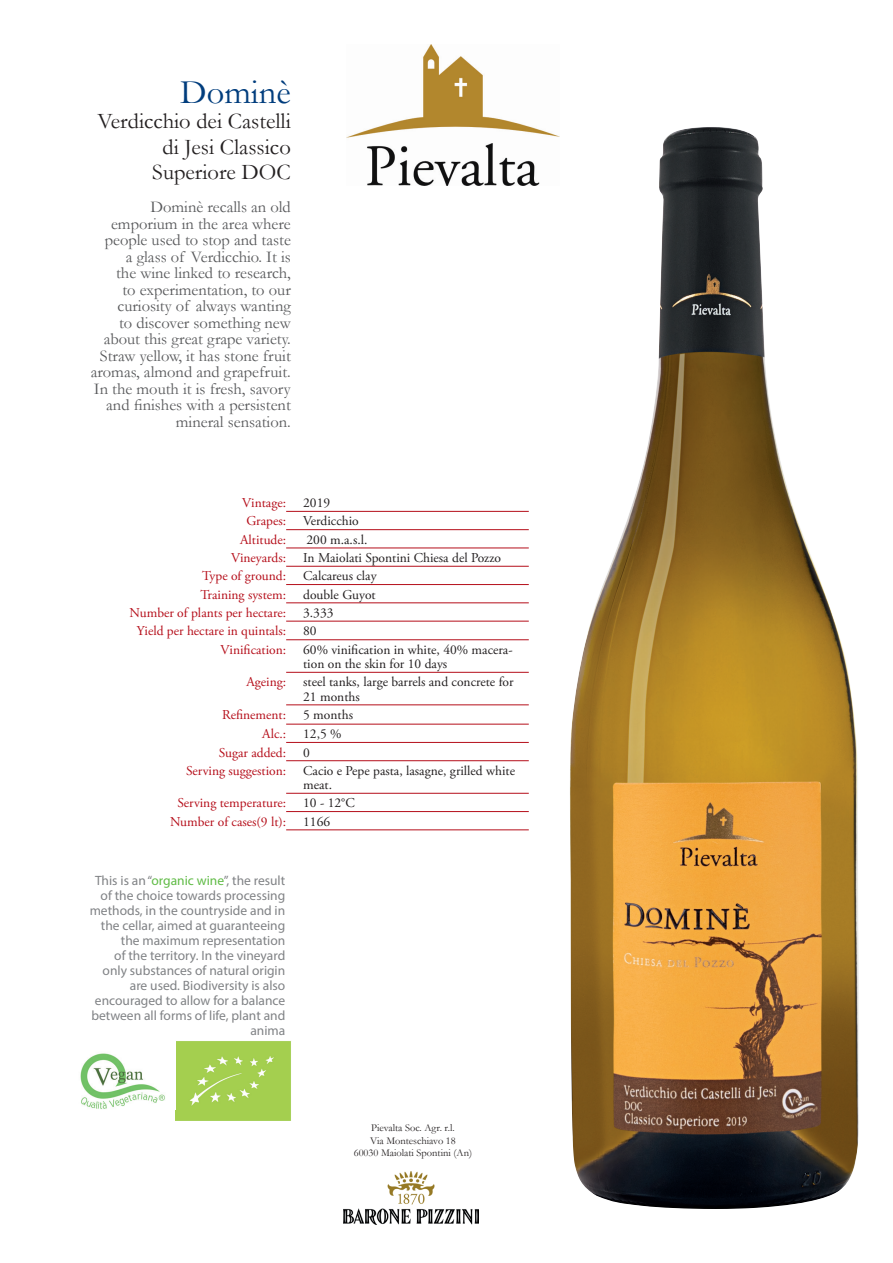
<style>
.page{position:relative;width:893px;height:1263px;background:#fff}
.page>*{position:absolute;margin:0;border:0;box-sizing:border-box;transform-origin:0 0}
.t1{font:34.5px "Garamond";color:#013d7d}
.t2{font:22.5px/25.5px "Garamond";color:#231f20;text-align:right}
.t3{font:16.5px/16.5px "Garamond";color:#57585a;text-align:right}
.t4{font:13.5px/15px "Myriad Pro";color:#808285;text-align:right}
.t5{font:13.5px/14.2px "Adobe Garamond Pro";color:#231f20}
.t6{font:13.5px "Adobe Garamond Pro";color:#b50e1a}
.t7{font:10.5px/12.6px "Garamond";color:#231f20;text-align:center}
.s1{color:#60bb46}
</style>
<div class="page">
<img style="left:176px;top:1041px;width:115px;height:79px">
<img style="left:80px;top:1053px;width:85px;height:56px">
<img style="left:343px;top:1172px;width:136px;height:52px">
<hr style="left:286px;top:511px;width:243px;height:1px;background:#b50e1a">
<hr style="left:286px;top:529px;width:243px;height:1px;background:#b50e1a">
<hr style="left:286px;top:548px;width:243px;height:1px;background:#b50e1a">
<hr style="left:286px;top:566px;width:243px;height:1px;background:#b50e1a">
<hr style="left:286px;top:584px;width:243px;height:1px;background:#b50e1a">
<hr style="left:286px;top:603px;width:243px;height:1px;background:#b50e1a">
<hr style="left:286px;top:621px;width:243px;height:1px;background:#b50e1a">
<hr style="left:286px;top:639px;width:243px;height:1px;background:#b50e1a">
<hr style="left:286px;top:672px;width:243px;height:1px;background:#b50e1a">
<hr style="left:286px;top:705px;width:243px;height:1px;background:#b50e1a">
<hr style="left:286px;top:724px;width:243px;height:1px;background:#b50e1a">
<hr style="left:286px;top:742px;width:243px;height:1px;background:#b50e1a">
<hr style="left:286px;top:760px;width:243px;height:1px;background:#b50e1a">
<hr style="left:286px;top:793px;width:243px;height:1px;background:#b50e1a">
<hr style="left:286px;top:811px;width:243px;height:1px;background:#b50e1a">
<hr style="left:286px;top:830px;width:243px;height:1px;background:#b50e1a">
<img style="left:346px;top:45px;width:213px;height:140px">
<img style="left:570px;top:127px;width:289px;height:1082px">
<h1 class="t1" style="left:180px;top:69px;width:112px">Dominè</h1>
<h2 class="t2" style="left:97px;top:108px;width:195px">Verdicchio dei Castelli di Jesi Classico<br>Superiore DOC</h2>
<p class="t3" style="left:91px;top:198px;width:202px">Dominè recalls an old emporium in the area where people used to stop and taste<br>a glass of Verdicchio. It is<br>the wine linked to research,<br>to experimentation, to our curiosity of always wanting<br>to discover something new about this great grape variety.<br>Straw yellow, it has stone fruit aromas, almond and grapefruit.<br>In the mouth it is fresh, savory and finishes with a persistent mineral sensation.</p>
<p class="t6" style="left:242px;top:495px;width:45px">Vintage:</p>
<p class="t5" style="left:303px;top:496px;width:28px">2019</p>
<p class="t6" style="left:247px;top:513px;width:41px">Grapes:</p>
<p class="t5" style="left:303px;top:514px;width:57px">Verdicchio</p>
<p class="t6" style="left:240px;top:531px;width:48px">Altitude:</p>
<p class="t5" style="left:307px;top:533px;width:62px">200 m.a.s.l.</p>
<p class="t6" style="left:231px;top:550px;width:57px">Vineyards:</p>
<p class="t5" style="left:303px;top:551px;width:199px">In Maiolati Spontini Chiesa del Pozzo</p>
<p class="t6" style="left:202px;top:568px;width:85px">Type of ground:</p>
<p class="t5" style="left:303px;top:569px;width:75px">Calcareus clay</p>
<p class="t6" style="left:200px;top:586px;width:87px">Training system:</p>
<p class="t5" style="left:303px;top:588px;width:74px">double Guyot</p>
<p class="t6" style="left:130px;top:604px;width:158px">Number of plants per hectare:</p>
<p class="t5" style="left:303px;top:606px;width:32px">3.333</p>
<p class="t6" style="left:137px;top:623px;width:151px">Yield per hectare in quintals:</p>
<p class="t5" style="left:303px;top:624px;width:15px">80</p>
<p class="t6" style="left:221px;top:641px;width:67px">Vinification:</p>
<p class="t5" style="left:303px;top:643px;width:211px">60% vinification in white, 40% macera&shy;tion on the skin for 10 days</p>
<p class="t6" style="left:246px;top:674px;width:41px">Ageing:</p>
<p class="t5" style="left:303px;top:675px;width:212px">steel tanks, large barrels and concrete for<br>21 months</p>
<p class="t6" style="left:222px;top:706px;width:65px">Refinement:</p>
<p class="t5" style="left:303px;top:708px;width:51px">5 months</p>
<p class="t6" style="left:262px;top:726px;width:25px">Alc.:</p>
<p class="t5" style="left:303px;top:727px;width:40px">12,5 %</p>
<p class="t6" style="left:219px;top:744px;width:69px">Sugar added:</p>
<p class="t5" style="left:303px;top:745px;width:8px">0</p>
<p class="t6" style="left:186px;top:762px;width:101px">Serving suggestion:</p>
<p class="t5" style="left:303px;top:764px;width:213px">Cacio e Pepe pasta, lasagne, grilled white meat.</p>
<p class="t6" style="left:177px;top:795px;width:110px">Serving temperature:</p>
<p class="t5" style="left:303px;top:796px;width:53px">10 - 12°C</p>
<p class="t6" style="left:170px;top:813px;width:118px">Number of cases(9 lt):</p>
<p class="t5" style="left:303px;top:815px;width:28px">1166</p>
<p class="t4" style="left:90px;top:873px;width:197px">This is an “<span class="s1">organic wine</span>”, the result of the choice towards processing methods, in the countryside and in the cellar, aimed at guaranteeing the maximum representation<br>of the territory. In the vineyard only substances of natural origin are used. Biodiversity is also encouraged to allow for a balance between all forms of life, plant and anima</p>
<p class="t7" style="left:354px;top:1121px;width:120px">Pievalta Soc. Agr. r.l.<br>Via Monteschiavo 18<br>60030 Maiolati Spontini (An)</p>
</div>
